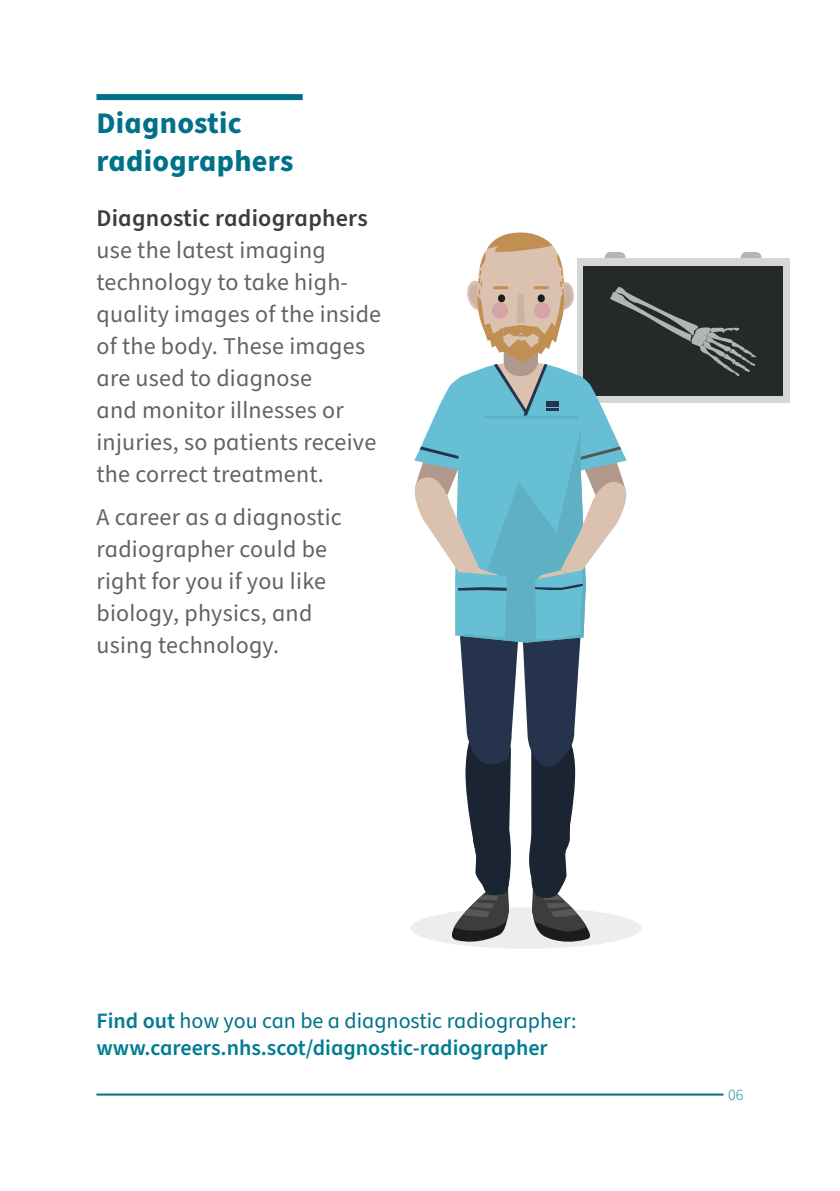
<style>
.page{position:relative;width:840px;height:1191px;background:#fff}
.page>*{position:absolute;margin:0;border:0;box-sizing:border-box;transform-origin:0 0}
.t1{font:700 30px/38px "Source Sans Pro";letter-spacing:.01em;color:#007188}
.t2{font:24px/32px "Source Sans Pro";letter-spacing:.01em;color:#646363}
.t3{font:600 24px "Source Sans Pro";letter-spacing:.01em;color:#3c3c3b}
.t4{font:600 22px/26.4px "Source Sans Pro";color:#007c93}
.t5{font:300 16px "Source Sans Pro";color:#007c93}
.s1{font-weight:400;color:#007188}
</style>
<div class="page">
<hr style="left:96px;top:1093px;width:627px;height:2px;background:#007188">
<div style="left:96px;top:94px;width:206px;height:6px;background:#007188"></div>
<div style="left:740px;top:252px;width:21px;height:11px;background:#b5b5b5;border-radius:5px"></div>
<div style="left:576px;top:258px;width:212px;height:144px;background:#d6d6d6"></div>
<div style="left:583px;top:266px;width:199px;height:129px;background:#242929"></div>
<svg style="left:411px;top:232px;width:345px;height:716px"></svg>
<p class="t1" style="left:96px;top:105px;width:198px">Diagnostic radiographers</p>
<p class="t3" style="left:96px;top:201px;width:273px">Diagnostic radiographers</p>
<p class="t2" style="left:96px;top:234px;width:286px">use the latest imaging technology to take high&shy;quality images of the inside of the body. These images are used to diagnose<br>and monitor illnesses or injuries, so patients receive the correct treatment.</p>
<p class="t2" style="left:96px;top:502px;width:247px">A career as a diagnostic radiographer could be right for you if you like biology, physics, and using technology.</p>
<p class="t4" style="left:96px;top:1008px;width:481px">Find out <span class="s1">how you can be a diagnostic radiographer: </span>www.careers.nhs.scot/diagnostic-radiographer</p>
<p class="t5" style="left:727px;top:1083px;width:17px">06</p>
</div>
